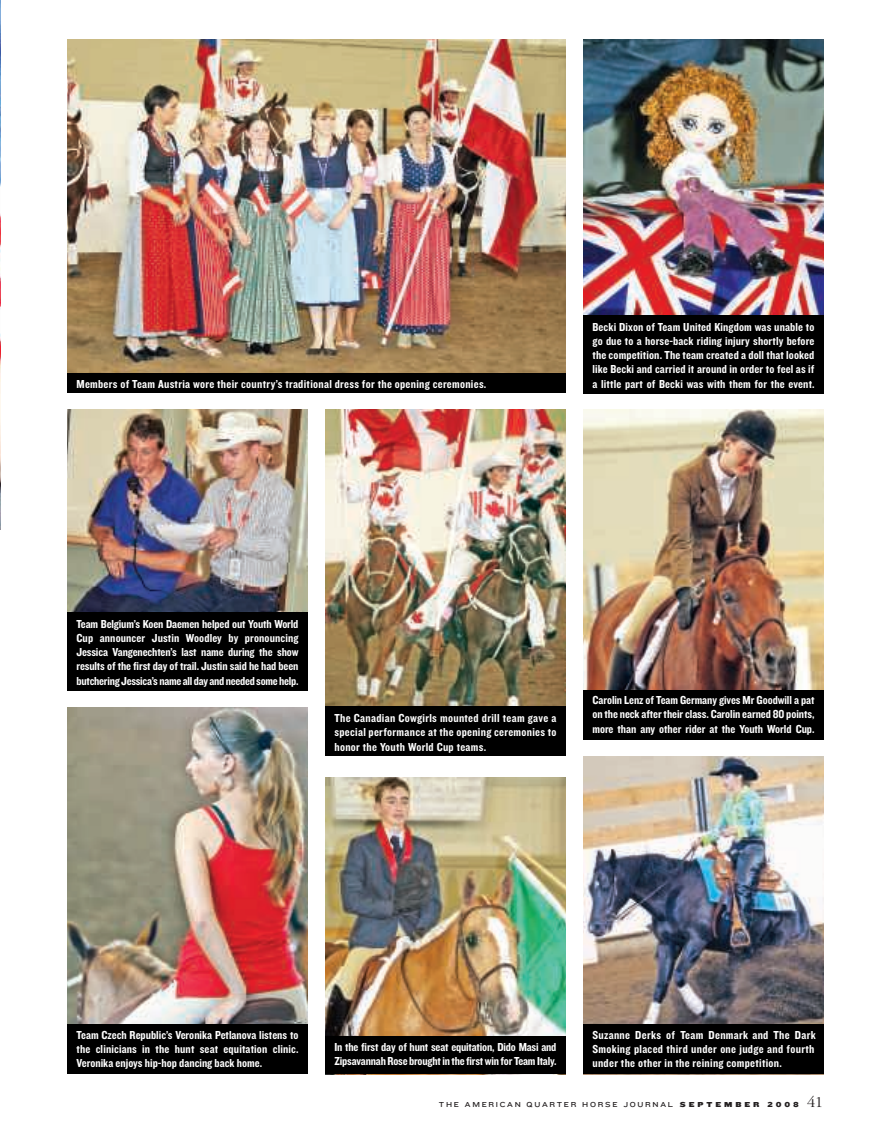
<style>
.page{position:relative;width:891px;height:1134px;background:#fff}
.page>*{position:absolute;margin:0;border:0;box-sizing:border-box;transform-origin:0 0}
.t1{font:12px/14.2px "Knockout HTF50 Welterweight";letter-spacing:.01em;color:#fff;text-align:justify}
.t2{font:12px/14.2px "Knockout HTF50 Welterweight";letter-spacing:-.015em;color:#fff}
.t3{font:7.5px "Knockout HTF33 Junior Heviwt";letter-spacing:.23em;color:#231f20}
.s1{font-family:"Knockout HTF73 Full Heviweight"}
.s2{font-family:"Garamond Three";font-size:16.5px}
</style>
<div class="page">
<img style="left:0;top:0;width:1px;height:530px">
<img style="left:67px;top:39px;width:499px;height:335px">
<img style="left:583px;top:39px;width:241px;height:276px">
<img style="left:67px;top:410px;width:241px;height:202px">
<img style="left:325px;top:410px;width:241px;height:296px">
<img style="left:583px;top:410px;width:241px;height:280px">
<img style="left:326px;top:777px;width:240px;height:260px">
<img style="left:583px;top:756px;width:241px;height:269px">
<img style="left:67px;top:707px;width:241px;height:318px">
<div style="left:67px;top:374px;width:499px;height:19px;background:#000"></div>
<div style="left:583px;top:315px;width:241px;height:78px;background:#000"></div>
<div style="left:67px;top:612px;width:241px;height:78px;background:#000"></div>
<div style="left:67px;top:1025px;width:241px;height:49px;background:#000"></div>
<div style="left:325px;top:706px;width:241px;height:50px;background:#000"></div>
<div style="left:583px;top:690px;width:241px;height:50px;background:#000"></div>
<div style="left:325px;top:1037px;width:241px;height:37px;background:#000"></div>
<div style="left:583px;top:1025px;width:241px;height:49px;background:#000"></div>
<p class="t1" style="left:76px;top:378px;width:411px">Members of Team Austria wore their country’s traditional dress for the opening ceremonies.</p>
<p class="t1" style="left:592px;top:320px;width:224px">Becki Dixon of Team United Kingdom was unable to go due to a horse-back riding injury shortly before the competition. The team created a doll that looked like Becki and carried it around in order to feel as if a little part of Becki was with them for the event.</p>
<p class="t1" style="left:76px;top:617px;width:224px">Team Belgium’s Koen Daemen helped out Youth World Cup announcer Justin Woodley by pronouncing Jessica Vangenechten’s last name during the show results of the first day of trail. Justin said he had been butchering Jessica’s name all day and needed some help.</p>
<p class="t1" style="left:334px;top:712px;width:223px">The Canadian Cowgirls mounted drill team gave a special performance at the opening ceremonies to honor the Youth World Cup teams.</p>
<p class="t1" style="left:592px;top:694px;width:224px">Carolin Lenz of Team Germany gives Mr Goodwill a pat on the neck after their class. Carolin earned 80 points, more than any other rider at the Youth World Cup.</p>
<p class="t1" style="left:76px;top:1028px;width:224px">Team Czech Republic’s Veronika Petlanova listens to the clinicians in the hunt seat equitation clinic.<br>Veronika enjoys hip-hop dancing back home.</p>
<p class="t2" style="left:334px;top:1040px;width:224px">In the first day of hunt seat equitation, Dido Masi and<br>Zipsavannah Rose brought in the first win for Team Italy.</p>
<p class="t1" style="left:592px;top:1028px;width:225px">Suzanne Derks of Team Denmark and The Dark Smoking placed third under one judge and fourth under the other in the reining competition.</p>
<p class="t3" style="left:439px;top:1100px;width:386px">THE AMERICAN QUARTER HORSE JOURNAL <span class="s1">S E P T E M B E R 2 0 0 8</span> <span class="s2">41</span></p>
</div>
